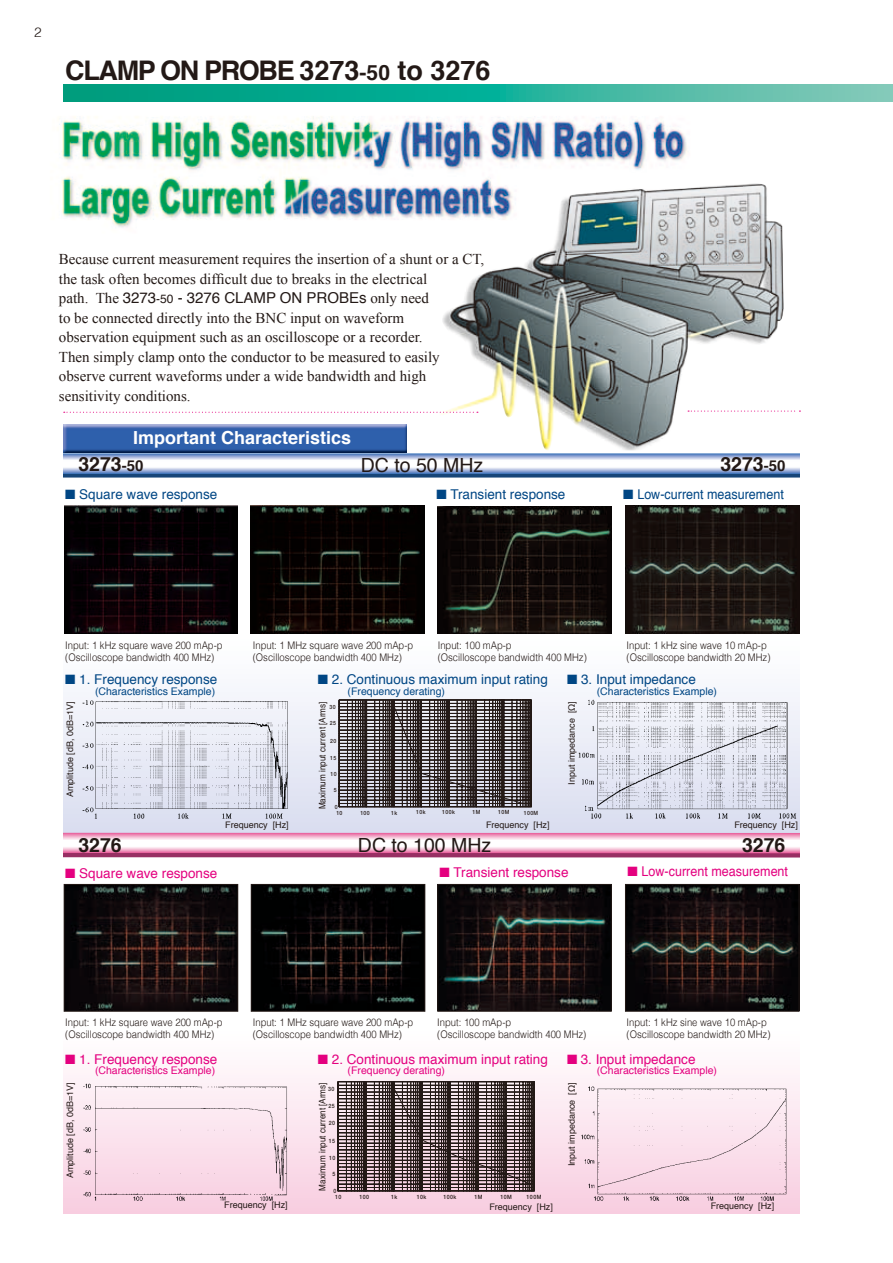
<style>
.page{position:relative;width:893px;height:1263px;background:#fff}
.page>*{position:absolute;margin:0;border:0;box-sizing:border-box;transform-origin:0 0}
.t1{font:700 27px "Helvetica";letter-spacing:-.05em;color:#231916}
.t2{font:700 19.5px "Helvetica";color:#231916}
.t3{font:19.5px "Helvetica";color:#231916}
.t4{font:700 18px "Helvetica";color:#fff}
.t5{font:15px/19.5px "Times New Roman";color:#231916}
.t6{font:15px "Helvetica";color:#231916}
.t7{font:13.5px "Helvetica";color:#004684}
.t8{font:13.5px "Helvetica";color:#e4007f}
.t9{font:13.5px "Helvetica";color:#004684;scale:.93 1}
.t10{font:13.5px "Helvetica";color:#e4007f;scale:.93 1}
.t11{font:300 13.5px "Helvetica";color:#231916}
.t12{font:300 10.5px/12px "Helvetica";color:#231916;scale:.9 1}
.t13{font:10.5px "Helvetica";color:#004684}
.t14{font:10.5px "Helvetica";color:#e4007f}
.t15{font:9px "Helvetica";color:#231916}
.t16{font:9px "Helvetica";color:#231916;scale:.9 1}
.t17{font:500 5.85px "Helvetica Neue";letter-spacing:.075em;color:#231916;scale:.9 1}
.t18{font:500 5.7px "Helvetica Neue";letter-spacing:.075em;color:#231916;scale:.9 1}
.s1{font-size:21px}
.s2{font-family:"Times New Roman"}
.s3{font-size:12px}
.s4{font-size:15px}
</style>
<div class="page">
<div style="left:64px;top:633px;width:735px;height:199px;background:linear-gradient(to bottom,#fefefd,#d4d7e9)"></div>
<div style="left:64px;top:1028px;width:735px;height:185px;background:linear-gradient(to bottom,#fff,#f8cee0)"></div>
<img style="left:79px;top:699px;width:213px;height:124px">
<img style="left:64px;top:506px;width:174px;height:127px">
<img style="left:251px;top:506px;width:174px;height:127px">
<img style="left:437px;top:506px;width:175px;height:127px">
<img style="left:625px;top:506px;width:174px;height:127px">
<img style="left:574px;top:699px;width:225px;height:125px">
<hr style="left:531px;top:700px;width:1px;height:107px;background:#231916">
<svg style="left:339px;top:700px;width:192px;height:107px;background:#655f61"></svg>
<img style="left:573px;top:1076px;width:218px;height:128px">
<img style="left:79px;top:1079px;width:212px;height:125px">
<svg style="left:337px;top:1082px;width:198px;height:109px;background:#6e5f61"></svg>
<img style="left:66px;top:886px;width:170px;height:124px">
<div style="left:64px;top:884px;width:174px;height:128px;border:1px solid #231916"></div>
<img style="left:253px;top:886px;width:170px;height:124px">
<div style="left:251px;top:884px;width:174px;height:128px;border:1px solid #231916"></div>
<img style="left:439px;top:886px;width:171px;height:124px">
<div style="left:437px;top:884px;width:175px;height:128px;border:1px solid #231916"></div>
<img style="left:627px;top:886px;width:170px;height:124px">
<div style="left:625px;top:884px;width:174px;height:128px;border:1px solid #231916"></div>
<img style="left:436px;top:183px;width:348px;height:267px">
<svg style="left:64px;top:454px;width:735px;height:23px"></svg>
<div style="left:64px;top:837px;width:735px;height:20px;background:#982f63"></div>
<div style="left:64px;top:833px;width:735px;height:20px;background:#ea65a1"></div>
<div style="left:64px;top:834px;width:735px;height:18px;background:#ed81b0"></div>
<div style="left:64px;top:835px;width:735px;height:16px;background:#f099bf"></div>
<div style="left:64px;top:836px;width:735px;height:15px;background:#f19fc2"></div>
<div style="left:64px;top:836px;width:735px;height:14px;background:#f3b0cd"></div>
<div style="left:64px;top:837px;width:735px;height:13px;background:#f5b9d3"></div>
<div style="left:64px;top:837px;width:735px;height:12px;background:#f7c6db"></div>
<div style="left:64px;top:838px;width:735px;height:11px;background:#f8d0e1"></div>
<div style="left:64px;top:838px;width:735px;height:10px;background:#fadae8"></div>
<div style="left:64px;top:839px;width:735px;height:9px;background:#fbe6ef"></div>
<div style="left:64px;top:839px;width:735px;height:8px;background:#fcedf4"></div>
<div style="left:64px;top:840px;width:735px;height:7px;background:#fefbfc"></div>
<div style="left:64px;top:841px;width:735px;height:5px;background:#fff"></div>
<img style="left:64px;top:424px;width:343px;height:29px">
<svg style="left:64px;top:412px;width:414px;height:1px"></svg>
<svg style="left:688px;top:411px;width:112px;height:1px"></svg>
<svg style="left:64px;top:85px;width:829px;height:17px;background:#28b199"></svg>
<img style="left:59px;top:117px;width:683px;height:117px">
<p class="t11" style="left:34px;top:21px;width:9px">2</p>
<h1 class="t1" style="left:65px;top:48px;width:427px">CLAMP ON PROBE 3273<span class="s1">-50</span> to 3276</h1>
<h3 class="t5" style="left:59px;top:249px;width:427px">Because current measurement requires the insertion of a shunt or a CT, the task often becomes difficult due to breaks in the electrical</h3>
<h3 class="t6" style="left:59px;top:286px;width:372px"><span class="s2">path. The</span> 3273<span class="s3">-50</span> - 3276 CLAMP ON PROBEs <span class="s2">only need</span></h3>
<p class="t5" style="left:59px;top:308px;width:382px">to be connected directly into the BNC input on waveform observation equipment such as an oscilloscope or a recorder.<br>Then simply clamp onto the conductor to be measured to easily observe current waveforms under a wide bandwidth and high sensitivity conditions.</p>
<h3 class="t4" style="left:133px;top:423px;width:220px">Important Characteristics</h3>
<h2 class="t2" style="left:78px;top:448px;width:67px">3273<span class="s4">-50</span></h2>
<p class="t7" style="left:65px;top:484px;width:154px">■ Square wave response</p>
<h2 class="t3" style="left:361px;top:450px;width:124px">DC to 50 MHz</h2>
<h2 class="t2" style="left:720px;top:448px;width:67px">3273<span class="s4">-50</span></h2>
<p class="t7" style="left:436px;top:484px;width:131px">■ Transient response</p>
<p class="t9" style="left:623px;top:484px;width:174px">■ Low-current measurement</p>
<p class="t12" style="left:65px;top:638px;width:176px">Input: 1 kHz square wave 200 mAp-p (Oscilloscope bandwidth 400 MHz)</p>
<p class="t12" style="left:253px;top:638px;width:180px">Input: 1 MHz square wave 200 mAp-p (Oscilloscope bandwidth 400 MHz)</p>
<p class="t12" style="left:438px;top:638px;width:167px">Input: 100 mAp-p<br>(Oscilloscope bandwidth 400 MHz)</p>
<p class="t12" style="left:627px;top:638px;width:161px">Input: 1 kHz sine wave 10 mAp-p (Oscilloscope bandwidth 20 MHz)</p>
<p class="t7" style="left:65px;top:669px;width:154px">■ 1. Frequency response</p>
<p class="t13" style="left:95px;top:683px;width:122px">(Characteristics Example)</p>
<p class="t15" style="left:63px;top:797px;width:97px;rotate:-90deg">Amplitude [dB, 0dB=1V]</p>
<p class="t7" style="left:318px;top:669px;width:232px">■ 2. Continuous maximum input rating</p>
<p class="t13" style="left:348px;top:683px;width:99px">(Frequency derating)</p>
<p class="t16" style="left:315px;top:809px;width:122px;rotate:-90deg">Maximum input current [Arms]</p>
<p class="t18" style="left:330px;top:702px;width:8px">30</p>
<p class="t18" style="left:330px;top:719px;width:8px">25</p>
<p class="t18" style="left:330px;top:736px;width:8px">20</p>
<p class="t18" style="left:330px;top:753px;width:8px">15</p>
<p class="t18" style="left:331px;top:770px;width:8px">10</p>
<p class="t18" style="left:334px;top:785px;width:5px">5</p>
<p class="t18" style="left:335px;top:803px;width:5px">0</p>
<p class="t18" style="left:336px;top:808px;width:8px">10</p>
<p class="t18" style="left:360px;top:808px;width:12px">100</p>
<p class="t18" style="left:391px;top:808px;width:8px">1k</p>
<p class="t18" style="left:416px;top:808px;width:12px">10k</p>
<p class="t18" style="left:442px;top:808px;width:15px">100k</p>
<p class="t18" style="left:473px;top:808px;width:10px">1M</p>
<p class="t18" style="left:498px;top:808px;width:14px">10M</p>
<p class="t18" style="left:524px;top:808px;width:18px">100M</p>
<p class="t7" style="left:567px;top:669px;width:130px">■ 3. Input impedance</p>
<p class="t13" style="left:597px;top:683px;width:122px">(Characteristics Example)</p>
<p class="t15" style="left:565px;top:785px;width:85px;rotate:-90deg">Input impedance [Ω]</p>
<p class="t15" style="left:225px;top:817px;width:65px">Frequency [Hz]</p>
<p class="t15" style="left:734px;top:817px;width:65px">Frequency [Hz]</p>
<p class="t15" style="left:486px;top:817px;width:65px">Frequency [Hz]</p>
<h2 class="t3" style="left:358px;top:830px;width:135px">DC to 100 MHz</h2>
<h2 class="t2" style="left:78px;top:829px;width:45px">3276</h2>
<h2 class="t2" style="left:742px;top:829px;width:45px">3276</h2>
<p class="t8" style="left:65px;top:863px;width:154px">■ Square wave response</p>
<p class="t8" style="left:439px;top:861px;width:131px">■ Transient response</p>
<p class="t10" style="left:628px;top:861px;width:174px">■ Low-current measurement</p>
<p class="t12" style="left:65px;top:1016px;width:176px">Input: 1 kHz square wave 200 mAp-p (Oscilloscope bandwidth 400 MHz)</p>
<p class="t12" style="left:253px;top:1016px;width:180px">Input: 1 MHz square wave 200 mAp-p (Oscilloscope bandwidth 400 MHz)</p>
<p class="t12" style="left:437px;top:1016px;width:167px">Input: 100 mAp-p<br>(Oscilloscope bandwidth 400 MHz)</p>
<p class="t12" style="left:627px;top:1016px;width:161px">Input: 1 kHz sine wave 10 mAp-p (Oscilloscope bandwidth 20 MHz)</p>
<p class="t8" style="left:65px;top:1049px;width:154px">■ 1. Frequency response</p>
<p class="t14" style="left:95px;top:1063px;width:122px">(Characteristics Example)</p>
<p class="t15" style="left:63px;top:1178px;width:97px;rotate:-90deg">Amplitude [dB, 0dB=1V]</p>
<p class="t8" style="left:318px;top:1049px;width:232px">■ 2. Continuous maximum input rating</p>
<p class="t14" style="left:348px;top:1063px;width:99px">(Frequency derating)</p>
<p class="t16" style="left:315px;top:1190px;width:122px;rotate:-90deg">Maximum input current [Arms]</p>
<p class="t17" style="left:328px;top:1084px;width:9px">30</p>
<p class="t17" style="left:328px;top:1101px;width:9px">25</p>
<p class="t17" style="left:329px;top:1118px;width:9px">20</p>
<p class="t17" style="left:329px;top:1136px;width:9px">15</p>
<p class="t17" style="left:329px;top:1153px;width:9px">10</p>
<p class="t17" style="left:332px;top:1169px;width:5px">5</p>
<p class="t17" style="left:333px;top:1186px;width:5px">0</p>
<p class="t17" style="left:335px;top:1192px;width:8px">10</p>
<p class="t17" style="left:360px;top:1192px;width:12px">100</p>
<p class="t17" style="left:391px;top:1192px;width:8px">1k</p>
<p class="t17" style="left:417px;top:1192px;width:12px">10k</p>
<p class="t17" style="left:443px;top:1192px;width:16px">100k</p>
<p class="t17" style="left:474px;top:1192px;width:10px">1M</p>
<p class="t17" style="left:500px;top:1192px;width:14px">10M</p>
<p class="t17" style="left:527px;top:1192px;width:18px">100M</p>
<p class="t8" style="left:567px;top:1049px;width:130px">■ 3. Input impedance</p>
<p class="t14" style="left:597px;top:1063px;width:122px">(Characteristics Example)</p>
<p class="t15" style="left:565px;top:1166px;width:85px;rotate:-90deg">Input impedance [Ω]</p>
<p class="t15" style="left:224px;top:1198px;width:65px">Frequency [Hz]</p>
<p class="t15" style="left:711px;top:1199px;width:65px">Frequency [Hz]</p>
<p class="t15" style="left:489px;top:1200px;width:65px">Frequency [Hz]</p>
</div>
